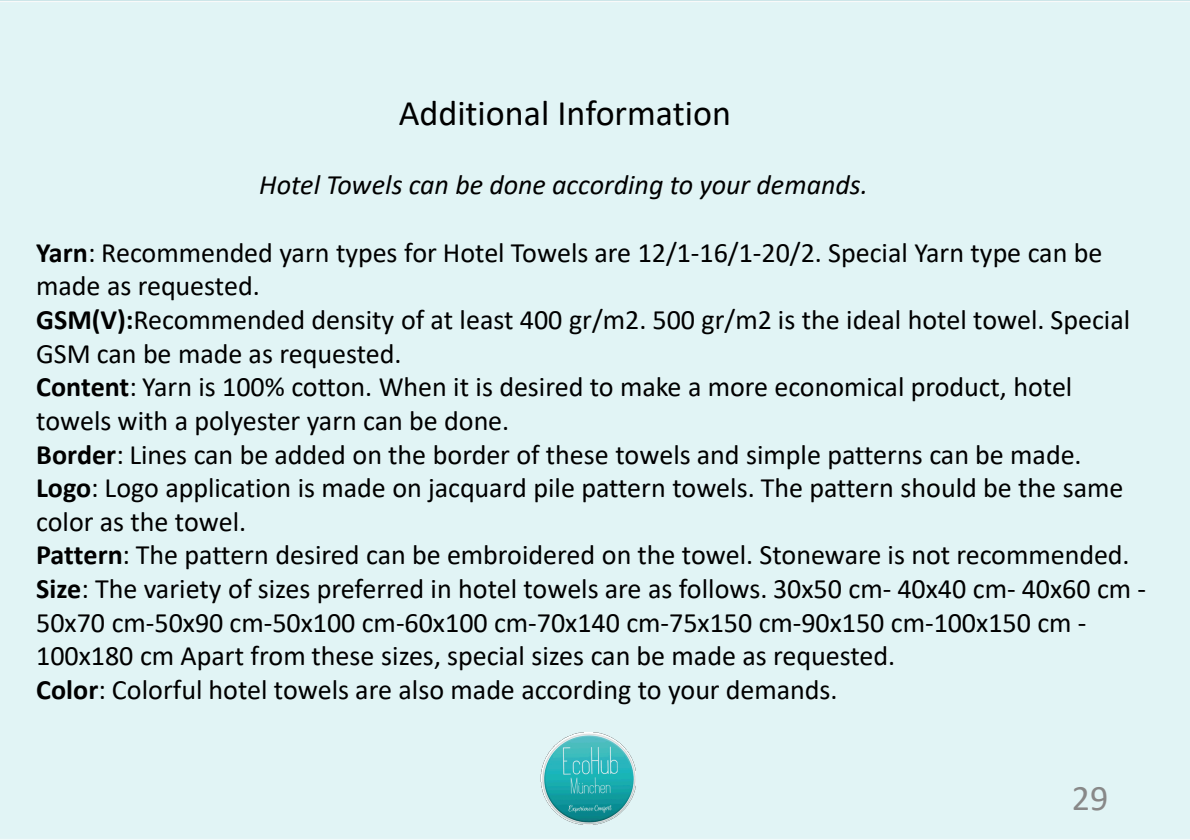
<style>
.page{position:relative;width:1190px;height:840px;background:#e1f4f5}
.page>*{position:absolute;margin:0;border:0;box-sizing:border-box;transform-origin:0 0}
.t1{font:36px "Calibri";color:#000}
.t2{font:36px "Calibri";color:#888}
.t3{font:28px/33.6px "Calibri";letter-spacing:-.005em;color:#000}
.t4{font:italic 28px "Calibri";color:#000}
.s1{font-weight:700}
</style>
<div class="page">
<img style="left:541px;top:732px;width:94px;height:93px">
<p class="t1" style="left:399px;top:88px;width:334px">Additional Information</p>
<p class="t4" style="left:259px;top:166px;width:610px">Hotel Towels can be done according to your demands.</p>
<p class="t3" style="left:36px;top:235px;width:1068px"><span class="s1">Yarn</span>: Recommended yarn types for Hotel Towels are 12/1-16/1-20/2. Special Yarn type can be made as requested.</p>
<p class="t3" style="left:36px;top:302px;width:1095px"><span class="s1">GSM(V):</span>Recommended density of at least 400 gr/m2. 500 gr/m2 is the ideal hotel towel. Special<br>GSM can be made as requested.</p>
<p class="t3" style="left:36px;top:369px;width:1038px"><span class="s1">Content</span>: Yarn is 100% cotton. When it is desired to make a more economical product, hotel towels with a polyester yarn can be done.</p>
<p class="t3" style="left:36px;top:437px;width:1047px"><span class="s1">Border</span>: Lines can be added on the border of these towels and simple patterns can be made.</p>
<p class="t3" style="left:36px;top:470px;width:1089px"><span class="s1">Logo</span>: Logo application is made on jacquard pile pattern towels. The pattern should be the same color as the towel.</p>
<p class="t3" style="left:36px;top:538px;width:1095px"><span class="s1">Pattern</span>: The pattern desired can be embroidered on the towel. Stoneware is not recommended.</p>
<p class="t3" style="left:36px;top:571px;width:1111px"><span class="s1">Size</span>: The variety of sizes preferred in hotel towels are as follows. 30x50 cm- 40x40 cm- 40x60 cm -<br>50x70 cm-50x90 cm-50x100 cm-60x100 cm-70x140 cm-75x150 cm-90x150 cm-100x150 cm -<br>100x180 cm Apart from these sizes, special sizes can be made as requested.</p>
<p class="t3" style="left:36px;top:672px;width:803px"><span class="s1">Color</span>: Colorful hotel towels are also made according to your demands.</p>
<p class="t2" style="left:1072px;top:773px;width:38px">29</p>
</div>
